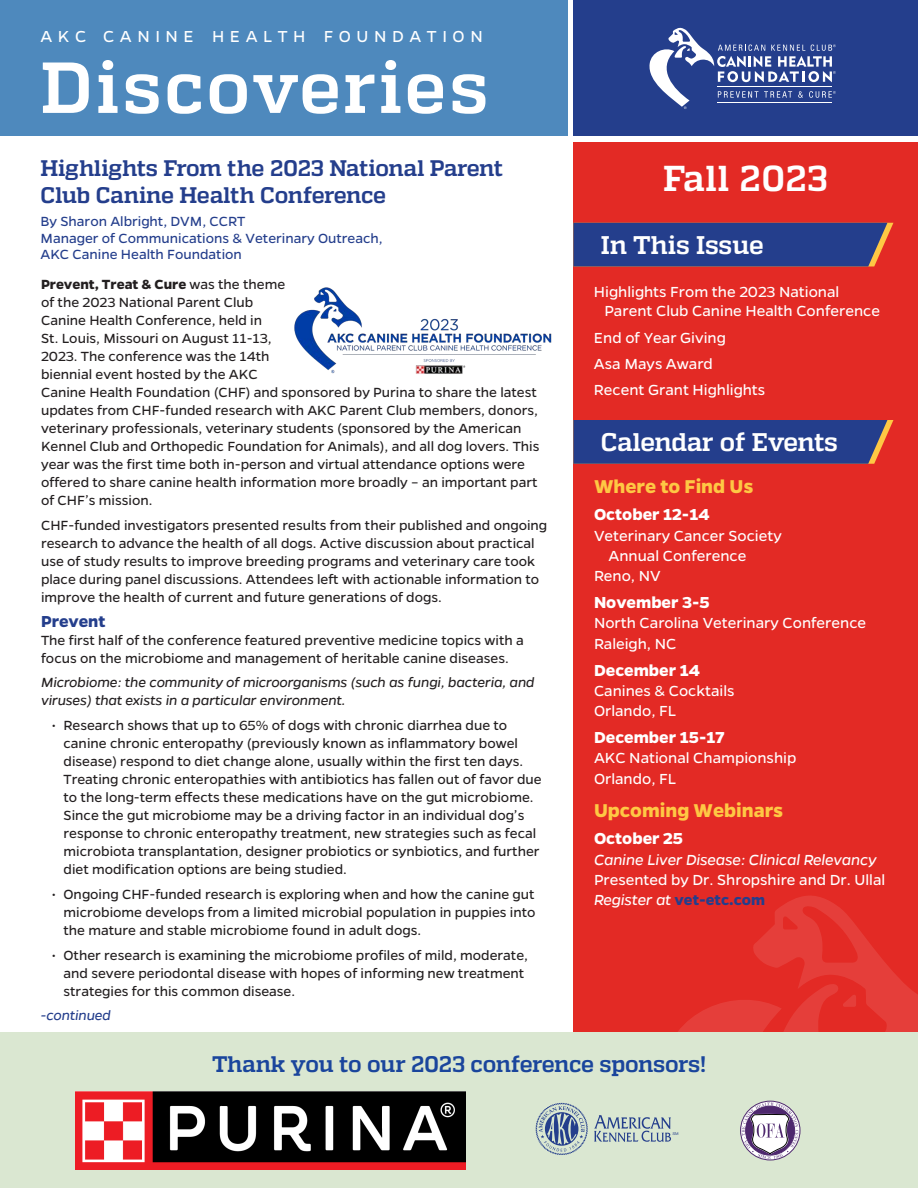
<style>
.page{position:relative;width:918px;height:1188px;background:#fff}
.page>*{position:absolute;margin:0;border:0;box-sizing:border-box;transform-origin:0 0}
.t1{font:700 72px "Quadon";letter-spacing:.04em;color:#fff}
.t2{font:700 36px "Quadon";letter-spacing:.015em;color:#fff}
.t3{font:700 25.5px "Quadon";letter-spacing:-.015em;color:#fff}
.t4{font:700 22.5px/27px "Quadon";letter-spacing:-.02em;color:#243e8c}
.t5{font:700 22.5px "Quadon";letter-spacing:-.02em;color:#1a459c}
.t6{font:700 21px "Gentona";color:#fec844}
.t7{font:700 18px "Gentona";color:#fff}
.t8{font:18px "Gentona";letter-spacing:.31em;color:#fff}
.t9{font:700 18px "Gentona";color:#243e8c}
.t10{font:16.5px/20.2px "Gentona";color:#fff}
.t11{font:italic 16.5px "Gentona";letter-spacing:-.01em;color:#fff}
.t12{font:15px/18px "Gentona";color:#231f20}
.t13{font:italic 15px/18px "Gentona";letter-spacing:-.01em;color:#231f20}
.t14{font:15px/16.5px "Gentona";color:#243e8c}
.t15{font:italic 15px "Gentona";letter-spacing:-.01em;color:#243e8c}
.s1{font-weight:700}
.s2{font-style:italic}
.s3{font-weight:700;color:#243e8c}
</style>
<div class="page">
<div style="left:573px;top:142px;width:345px;height:1046px;background:#e32a25"></div>
<div style="left:0;top:0;width:567px;height:136px;background:#4e89bd"></div>
<div style="left:573px;top:0;width:345px;height:136px;background:#243e8c"></div>
<svg style="left:649px;top:28px;width:187px;height:81px"></svg>
<svg style="left:651px;top:896px;width:267px;height:137px"></svg>
<div style="left:573px;top:223px;width:320px;height:43px;background:#243e8c"></div>
<svg style="left:573px;top:420px;width:320px;height:44px;background:#2e4087"></svg>
<div style="left:0;top:1033px;width:918px;height:155px;background:#dae7d1"></div>
<img style="left:294px;top:287px;width:258px;height:87px">
<img style="left:75px;top:1092px;width:391px;height:78px">
<svg style="left:594px;top:1115px;width:84px;height:27px"></svg>
<svg style="left:535px;top:1103px;width:53px;height:52px"></svg>
<div style="left:740px;top:1101px;width:60px;height:59px;border:1px solid #4e286e;border-radius:50%"></div>
<svg style="left:742px;top:1102px;width:56px;height:57px;background:#b7acc0"></svg>
<p class="t8" style="left:40px;top:26px;width:444px">AKC CANINE HEALTH FOUNDATION</p>
<h1 class="t1" style="left:40px;top:46px;width:450px">Discoveries</h1>
<h3 class="t4" style="left:40px;top:155px;width:464px">Highlights From the 2023 National Parent<br>Club Canine Health Conference</h3>
<p class="t14" style="left:40px;top:213px;width:344px">By Sharon Albright, DVM, CCRT<br>Manager of Communications &amp; Veterinary Outreach,<br>AKC Canine Health Foundation</p>
<p class="t12" style="left:41px;top:275px;width:500px"><span class="s1">Prevent, Treat &amp; Cure</span> was the theme<br>of the 2023 National Parent Club<br>Canine Health Conference, held in<br>St. Louis, Missouri on August 11-13,<br>2023. The conference was the 14th<br>biennial event hosted by the AKC<br>Canine Health Foundation (CHF) and sponsored by Purina to share the latest updates from CHF-funded research with AKC Parent Club members, donors, veterinary professionals, veterinary students (sponsored by the American Kennel Club and Orthopedic Foundation for Animals), and all dog lovers. This year was the first time both in-person and virtual attendance options were offered to share canine health information more broadly – an important part of CHF’s mission.</p>
<p class="t12" style="left:41px;top:516px;width:508px">CHF-funded investigators presented results from their published and ongoing research to advance the health of all dogs. Active discussion about practical use of study results to improve breeding programs and veterinary care took place during panel discussions. Attendees left with actionable information to improve the health of current and future generations of dogs.</p>
<p class="t9" style="left:41px;top:610px;width:66px">Prevent</p>
<p class="t12" style="left:41px;top:631px;width:484px">The first half of the conference featured preventive medicine topics with a focus on the microbiome and management of heritable canine diseases.</p>
<p class="t13" style="left:41px;top:673px;width:495px">Microbiome: the community of microorganisms (such as fungi, bacteria, and viruses) that exists in a particular environment.</p>
<p class="t12" style="left:64px;top:716px;width:480px;text-indent:-12px">• Research shows that up to 65% of dogs with chronic diarrhea due to canine chronic enteropathy (previously known as inflammatory bowel disease) respond to diet change alone, usually within the first ten days.<br>Treating chronic enteropathies with antibiotics has fallen out of favor due to the long-term effects these medications have on the gut microbiome.<br>Since the gut microbiome may be a driving factor in an individual dog’s response to chronic enteropathy treatment, new strategies such as fecal microbiota transplantation, designer probiotics or synbiotics, and further diet modification options are being studied.</p>
<p class="t12" style="left:64px;top:885px;width:474px;text-align:justify;text-indent:-12px">• Ongoing CHF-funded research is exploring when and how the canine gut microbiome develops from a limited microbial population in puppies into the mature and stable microbiome found in adult dogs.</p>
<p class="t12" style="left:64px;top:946px;width:466px;text-indent:-12px">• Other research is examining the microbiome profiles of mild, moderate, and severe periodontal disease with hopes of informing new treatment strategies for this common disease.</p>
<p class="t15" style="left:40px;top:1006px;width:72px">-continued</p>
<h3 class="t5" style="left:212px;top:1051px;width:495px">Thank you to our 2023 conference sponsors!</h3>
<h2 class="t2" style="left:663px;top:158px;width:166px">Fall 2023</h2>
<h3 class="t3" style="left:601px;top:230px;width:165px">In This Issue</h3>
<p class="t10" style="left:604px;top:282px;width:277px;line-height:19.5px;text-indent:-10px">Highlights From the 2023 National<br>Parent Club Canine Health Conference</p>
<p class="t10" style="left:594px;top:324px;width:173px;line-height:26.2px">End of Year Giving<br>Asa Mays Award<br>Recent Grant Highlights</p>
<h3 class="t3" style="left:601px;top:427px;width:239px">Calendar of Events</h3>
<h3 class="t6" style="left:594px;top:475px;width:161px">Where to Find Us</h3>
<p class="t7" style="left:594px;top:504px;width:117px">October 12-14</p>
<p class="t10" style="left:594px;top:525px;width:189px">Veterinary Cancer Society</p>
<p class="t10" style="left:609px;top:545px;width:139px">Annual Conference</p>
<p class="t10" style="left:594px;top:566px;width:68px">Reno, NV</p>
<p class="t7" style="left:594px;top:592px;width:117px">November 3-5</p>
<p class="t10" style="left:594px;top:613px;width:274px">North Carolina Veterinary Conference<br>Raleigh, NC</p>
<p class="t7" style="left:594px;top:659px;width:108px">December 14</p>
<p class="t10" style="left:594px;top:680px;width:142px">Canines &amp; Cocktails<br>Orlando, FL</p>
<p class="t7" style="left:594px;top:727px;width:132px">December 15-17</p>
<p class="t10" style="left:594px;top:748px;width:204px">AKC National Championship<br>Orlando, FL</p>
<h3 class="t6" style="left:594px;top:799px;width:191px">Upcoming Webinars</h3>
<p class="t7" style="left:594px;top:828px;width:91px">October 25</p>
<p class="t11" style="left:594px;top:850px;width:284px">Canine Liver Disease: Clinical Relevancy</p>
<p class="t10" style="left:594px;top:869px;width:293px">Presented by Dr. Shropshire and Dr. Ullal<br><span class="s2">Register at</span> <span class="s3">vet-etc.com</span></p>
</div>
